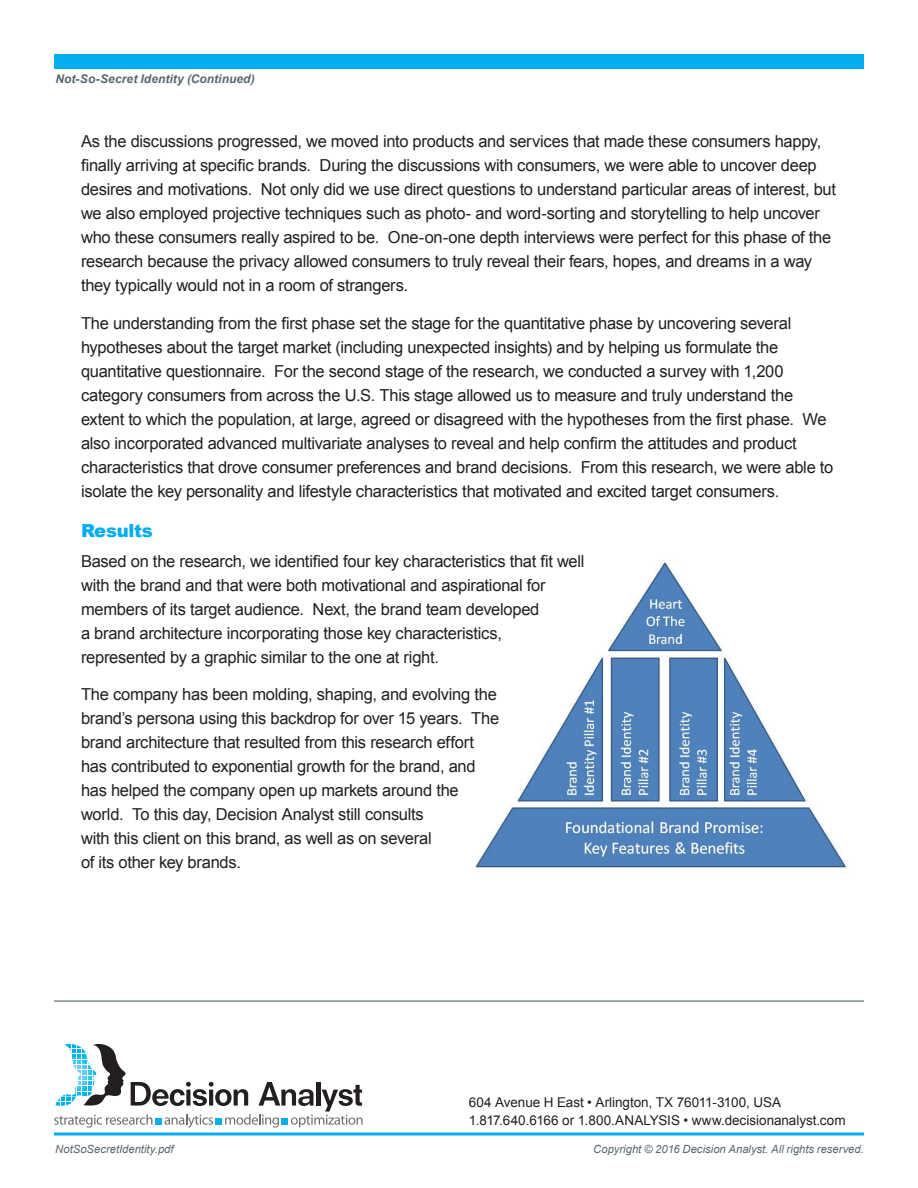
<style>
.page{position:relative;width:918px;height:1188px;background:#fff}
.page>*{position:absolute;margin:0;border:0;box-sizing:border-box;transform-origin:0 0}
.Subhead{font:900 18px "Arial";letter-spacing:-.015em;color:#00aeef}
.Body{font:16.5px/24px "Arial";letter-spacing:-.015em;color:#231f20}
.t1{font:13.5px/18px "Arial";letter-spacing:-.005em;color:#231f20}
.t2{font:italic 700 12px "Arial";letter-spacing:.005em;color:#58676e}
.Body-2{font:italic 11.25px "Arial";color:#58676e}
</style>
<div class="page">
<div style="left:54px;top:54px;width:810px;height:15px;background:#00aeef"></div>
<hr style="left:54px;top:1000px;width:810px;height:2px;background:#58676e">
<svg style="left:54px;top:1132px;width:810px;height:4px;background:#3fc2f2"></svg>
<svg style="left:54px;top:1044px;width:309px;height:84px"></svg>
<img style="left:475px;top:562px;width:373px;height:307px">
<p class="t2" style="left:56px;top:70px;width:201px">Not-So-Secret Identity (Continued)</p>
<p class="Body" style="left:81px;top:129px;width:757px">As the discussions progressed, we moved into products and services that made these consumers happy, finally arriving at specific brands. During the discussions with consumers, we were able to uncover deep desires and motivations. Not only did we use direct questions to understand particular areas of interest, but we also employed projective techniques such as photo- and word-sorting and storytelling to help uncover who these consumers really aspired to be. One-on-one depth interviews were perfect for this phase of the research because the privacy allowed consumers to truly reveal their fears, hopes, and dreams in a way they typically would not in a room of strangers.</p>
<p class="Body" style="left:81px;top:311px;width:754px">The understanding from the first phase set the stage for the quantitative phase by uncovering several hypotheses about the target market (including unexpected insights) and by helping us formulate the quantitative questionnaire. For the second stage of the research, we conducted a survey with 1,200 category consumers from across the U.S. This stage allowed us to measure and truly understand the extent to which the population, at large, agreed or disagreed with the hypotheses from the first phase. We also incorporated advanced multivariate analyses to reveal and help confirm the attitudes and product characteristics that drove consumer preferences and brand decisions. From this research, we were able to isolate the key personality and lifestyle characteristics that motivated and excited target consumers.</p>
<p class="Subhead" style="left:81px;top:518px;width:73px">Results</p>
<p class="Body" style="left:81px;top:549px;width:505px">Based on the research, we identified four key characteristics that fit well with the brand and that were both motivational and aspirational for members of its target audience. Next, the brand team developed<br>a brand architecture incorporating those key characteristics, represented by a graphic similar to the one at right.</p>
<p class="Body" style="left:81px;top:683px;width:420px">The company has been molding, shaping, and evolving the brand’s persona using this backdrop for over 15 years. The brand architecture that resulted from this research effort has contributed to exponential growth for the brand, and has helped the company open up markets around the world. To this day, Decision Analyst still consults<br>with this client on this brand, as well as on several<br>of its other key brands.</p>
<p class="Body-2" style="left:55px;top:1142px;width:120px">NotSoSecretIdentity.pdf</p>
<p class="t1" style="left:469px;top:1093px;width:378px">604 Avenue H East • Arlington, TX 76011-3100, USA<br>1.817.640.6166 or 1.800.ANALYSIS • www.decisionanalyst.com</p>
<p class="Body-2" style="left:593px;top:1142px;width:272px">Copyright © 2016 Decision Analyst. All rights reserved.</p>
</div>
